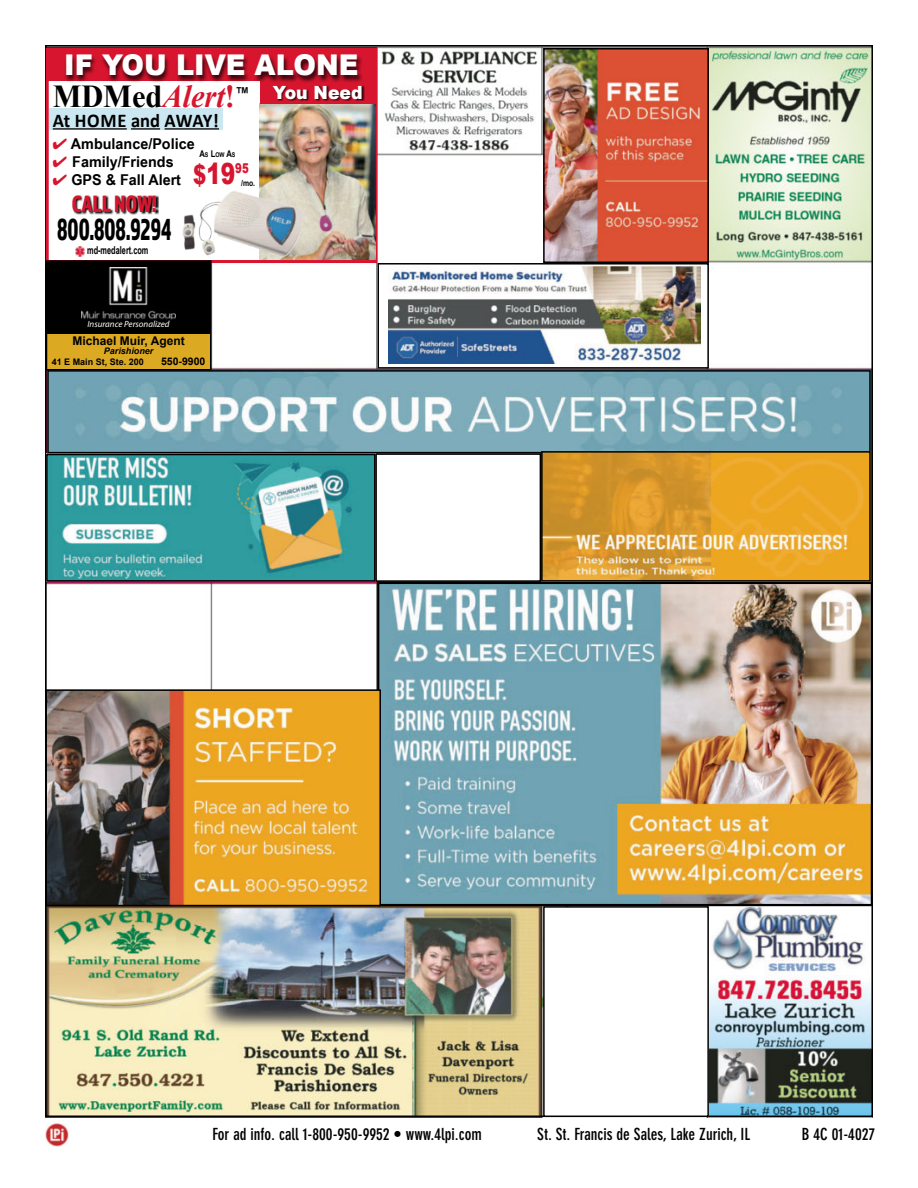
<style>
.page{position:relative;width:918px;height:1188px;background:#fff}
.page>*{position:absolute;margin:0;border:0;box-sizing:border-box;transform-origin:0 0}
.t1{font:700 31.95px "Times New Roman";color:#000;scale:.95 1}
.t2{font:31.65px "Almaq Refined";color:#000;scale:.65 1}
.t3{font:900 29.25px "Arial";color:#d7152e;scale:.74 1}
.t4{font:900 28.65px "Arial";color:#fff;scale:.95 1}
.t5{font:24.45px "Almaq Refined";color:#d7152e;scale:.82 1}
.t6{font:700 19.5px "Calibri";color:#000;scale:.95 1}
.t7{font:900 18.15px "Arial";color:#fff;scale:.95 1}
.t8{font:700 condensed 16.5px "DIN Neuzeit Grotesk Std";color:#000}
.t9{font:700 14.85px "Arial Narrow";color:#000;scale:1.18 1}
.t10{font:700 12px "Arial";color:#000}
.t11{font:700 10.95px "Arial Narrow";color:#000;scale:.82 1}
.t12{font:700 10.5px "Arial";color:#000}
.t13{font:italic 9px "Myriad Pro";color:#fff}
.t14{font:700 9px "Arial";color:#000}
.t15{font:italic 700 9px "Arial";color:#000}
.t16{font:700 8.25px "Arial";color:#000;scale:.82 1}
.t17{font:700 6.45px "Arial";color:#000;scale:.82 1}
.s1{font-style:italic;color:#d7152e}
.s2{color:#d7152e}
.s3{font-size:26.55px}
.s4{font-size:9.3px}
.s5{font-weight:900}
</style>
<div class="page">
<img style="left:48px;top:48px;width:822px;height:1066px">
<img style="left:380px;top:585px;width:490px;height:318px">
<div style="left:377px;top:582px;width:496px;height:324px;border:2px solid #000"></div>
<img style="left:48px;top:692px;width:330px;height:211px">
<div style="left:45px;top:689px;width:336px;height:217px;border:2px solid #000"></div>
<img style="left:45px;top:1123px;width:23px;height:24px">
<img style="left:50px;top:373px;width:818px;height:77px">
<div style="left:47px;top:370px;width:824px;height:83px;border:2px solid #000"></div>
<img style="left:49px;top:457px;width:324px;height:122px">
<div style="left:46px;top:454px;width:330px;height:128px;border:2px solid #000"></div>
<img style="left:544px;top:454px;width:324px;height:125px">
<div style="left:541px;top:451px;width:330px;height:131px;border:2px solid #000"></div>
<div style="left:46px;top:48px;width:332px;height:215px;background:#fff;border:3px solid #d7152e"></div>
<img style="left:260px;top:104px;width:115px;height:156px">
<img style="left:182px;top:190px;width:122px;height:69px">
<div style="left:49px;top:109px;width:173px;height:21px;background:#cbe7f1"></div>
<hr style="left:53px;top:128px;width:74px;height:2px;background:#000">
<hr style="left:131px;top:128px;width:29px;height:2px;background:#000">
<hr style="left:165px;top:128px;width:54px;height:2px;background:#000">
<div style="left:260px;top:80px;width:116px;height:24px;background:#d7152e"></div>
<div style="left:273px;top:86px;width:92px;height:15px;background:#000;opacity:.75"></div>
<div style="left:47px;top:50px;width:329px;height:30px;background:#d7152e"></div>
<div style="left:64px;top:54px;width:299px;height:30px;background:#000;opacity:.75"></div>
<svg style="left:73px;top:196px;width:86px;height:19px"></svg>
<svg style="left:76px;top:247px;width:9px;height:9px"></svg>
<div style="left:46px;top:334px;width:165px;height:36px;background:#dca922"></div>
<div style="left:46px;top:261px;width:166px;height:73px;background:#000"></div>
<div style="left:46px;top:260px;width:166px;height:110px;border:2px solid #000"></div>
<img style="left:82px;top:268px;width:94px;height:52px">
<div style="left:544px;top:907px;width:164px;height:209px;background:#fff"></div>
<div style="left:543px;top:906px;width:166px;height:211px;border:2px solid #000"></div>
<div style="left:376px;top:454px;width:164px;height:127px;background:#fff"></div>
<div style="left:375px;top:453px;width:166px;height:129px;border:2px solid #000"></div>
<img style="left:546px;top:51px;width:160px;height:209px">
<div style="left:543px;top:48px;width:166px;height:215px;border:2px solid #000"></div>
<div style="left:378px;top:264px;width:330px;height:104px;background:#fff"></div>
<img style="left:388px;top:266px;width:313px;height:98px">
<div style="left:378px;top:263px;width:331px;height:106px;border:2px solid #000"></div>
<h3 class="t4" style="left:64px;top:44px;width:311px">IF YOU LIVE ALONE</h3>
<h1 class="t1" style="left:53px;top:74px;width:209px">MDMed<span class="s1">Alert</span><span class="s2">!</span><sup>™</sup></h1>
<p class="t6" style="left:53px;top:106px;width:177px">At HOME and AWAY!</p>
<h3 class="t3" style="left:193px;top:152px;width:76px"><span class="s3">$</span>19<sup>95</sup></h3>
<p class="t9" style="left:53px;top:132px;width:122px"><span class="s2">✔</span> Ambulance/Police</p>
<p class="t9" style="left:53px;top:151px;width:104px"><span class="s2">✔</span> Family/Friends</p>
<p class="t9" style="left:53px;top:169px;width:110px"><span class="s2">✔</span> GPS &amp; Fall Alert</p>
<p class="t17" style="left:199px;top:151px;width:45px"><span class="s4">A</span>S <span class="s4">L</span>OW <span class="s4">A</span>S</p>
<p class="t16" style="left:241px;top:178px;width:19px"><span class="s5">/</span>mo.</p>
<h3 class="t5" style="left:72px;top:189px;width:105px">CALL NOW!</h3>
<p class="t11" style="left:87px;top:242px;width:76px">md-medalert.com</p>
<h2 class="t2" style="left:57px;top:210px;width:177px">800.808.9294</h2>
<p class="t7" style="left:273px;top:79px;width:96px">You Need</p>
<p class="t13" style="left:88px;top:318px;width:84px">Insurance Personalized</p>
<p class="t10" style="left:73px;top:333px;width:114px">Michael Muir, Agent</p>
<p class="t15" style="left:104px;top:345px;width:51px">Parishioner</p>
<p class="t14" style="left:52px;top:355px;width:93px">41 E Main St, Ste. 200</p>
<p class="t12" style="left:161px;top:354px;width:46px">550-9900</p>
<p class="t8" style="left:212px;top:1124px;width:271px">For ad info. call 1-800-950-9952 • www.4lpi.com</p>
<p class="t8" style="left:537px;top:1124px;width:215px">St. St. Francis de Sales, Lake Zurich, IL</p>
<p class="t8" style="left:802px;top:1124px;width:75px">B 4C 01-4027</p>
</div>
